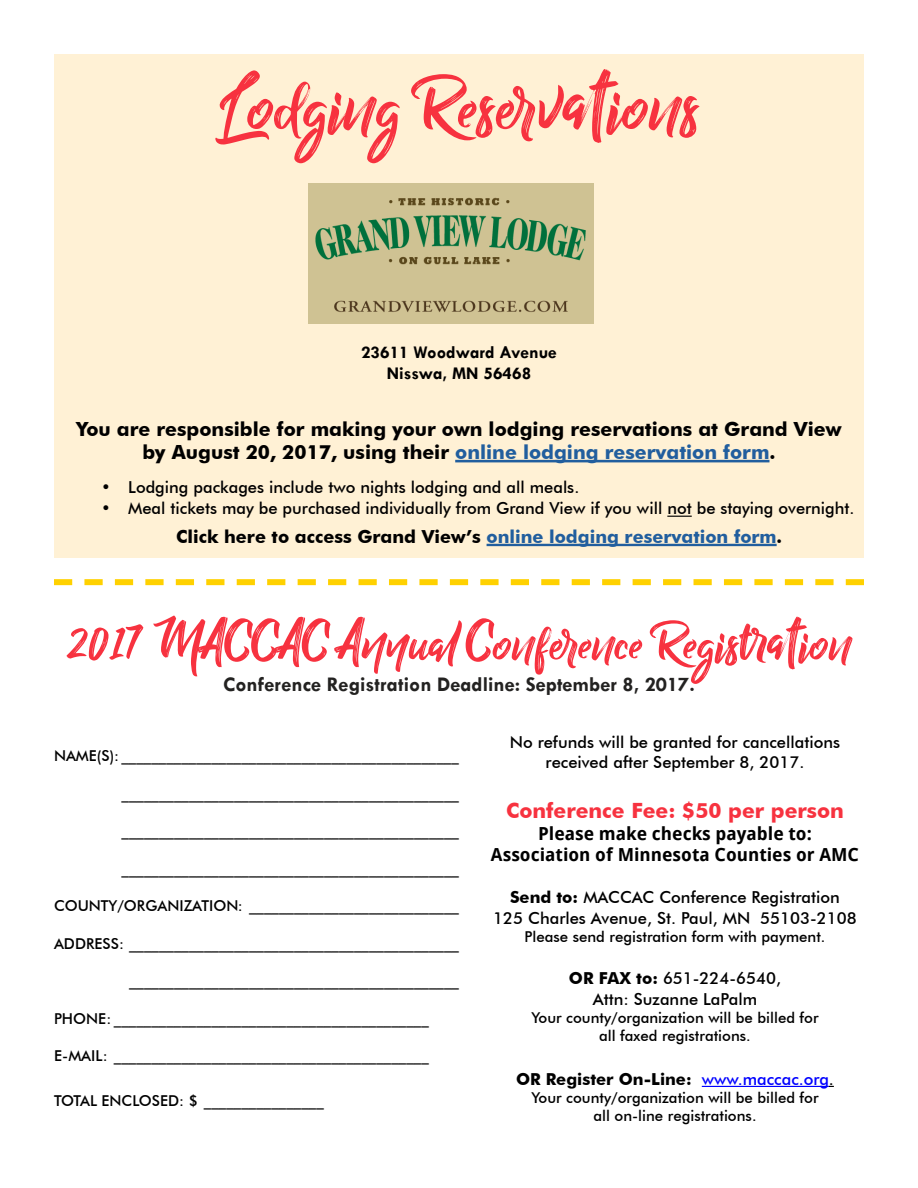
<style>
.page{position:relative;width:918px;height:1188px;background:#fff}
.page>*{position:absolute;margin:0;border:0;box-sizing:border-box;transform-origin:0 0}
.t1{font:84px "Billy Ohio";color:#f7323f}
.t2{font:60px "Billy Ohio";color:#f7323f}
.t3{font:700 21px "Tw Cen";color:#232221}
.t4{font:700 21px "Futura BT";color:#f7323f}
.t5{font:700 19.5px/23.4px "Futura BT";color:#000;text-align:center}
.t6{font:700 18px/21.6px "Droid Sans";color:#000;text-align:center}
.t7{font:700 18px "Futura BT";color:#000}
.t8{font:700 18px "Tw Cen";color:#000}
.t9{font:500 16.5px/19.8px "Futura BT";color:#000;text-align:center}
.t10{font:700 16.5px "Futura BT";color:#000}
.t11{font:500 15px/18px "Futura BT";color:#000;text-align:center}
.s1{color:#215e9e}
.s2{font-weight:700}
.s3{font-weight:500;color:#00f}
.s4{font-weight:500}
</style>
<div class="page">
<hr style="left:702px;top:1086px;width:127px;height:1px;background:#00f">
<svg style="left:54px;top:579px;width:810px;height:6px"></svg>
<div style="left:54px;top:54px;width:810px;height:503px;background:#fff1d5"></div>
<hr style="left:455px;top:460px;width:314px;height:2px;background:#215e9e">
<svg style="left:667px;top:516px;width:25px;height:1px"></svg>
<hr style="left:487px;top:544px;width:290px;height:2px;background:#215e9e">
<img style="left:309px;top:184px;width:285px;height:140px">
<p class="t1" style="left:218px;top:54px;width:483px">Lodging Reservations</p>
<p class="t8" style="left:361px;top:341px;width:197px">23611 Woodward Avenue</p>
<p class="t8" style="left:387px;top:363px;width:146px">Nisswa, MN 56468</p>
<p class="t5" style="left:77px;top:417px;width:766px">You are responsible for making your own lodging reservations at Grand View by August 20, 2017, using their <span class="s1">online lodging reservation form</span>.</p>
<p class="t9" style="left:101px;top:478px;width:480px">• Lodging packages include two nights lodging and all meals.</p>
<p class="t9" style="left:101px;top:499px;width:755px">• Meal tickets may be purchased individually from Grand View if you will not be staying overnight.</p>
<p class="t7" style="left:176px;top:526px;width:608px">Click here to access Grand View’s <span class="s1">online lodging reservation form</span>.</p>
<p class="t2" style="left:67px;top:606px;width:786px">2017 MACCAC Annual Conference Registration</p>
<p class="t3" style="left:223px;top:672px;width:473px">Conference Registration Deadline: September 8, 2017.</p>
<p class="t11" style="left:54px;top:747px;width:406px">NAME(S): _____________________________________________</p>
<p class="t11" style="left:122px;top:784px;width:339px">_____________________________________________</p>
<p class="t11" style="left:122px;top:822px;width:339px">_____________________________________________</p>
<p class="t11" style="left:122px;top:859px;width:339px">_____________________________________________</p>
<p class="t11" style="left:54px;top:897px;width:407px">COUNTY/ORGANIZATION: ____________________________</p>
<p class="t11" style="left:54px;top:934px;width:407px">ADDRESS: ____________________________________________</p>
<p class="t11" style="left:129px;top:972px;width:331px">____________________________________________</p>
<p class="t11" style="left:54px;top:1009px;width:376px">PHONE: __________________________________________</p>
<p class="t11" style="left:54px;top:1047px;width:376px">E-MAIL: __________________________________________</p>
<p class="t11" style="left:54px;top:1092px;width:271px">TOTAL ENCLOSED: $ ________________</p>
<p class="t9" style="left:510px;top:732px;width:332px">No refunds will be granted for cancellations received after September 8, 2017.</p>
<p class="t4" style="left:506px;top:798px;width:339px">Conference Fee: $50 per person</p>
<p class="t6" style="left:491px;top:823px;width:370px">Please make checks payable to:<br>Association of Minnesota Counties or AMC</p>
<p class="t9" style="left:510px;top:887px;width:331px"><span class="s2">Send to:</span> MACCAC Conference Registration</p>
<p class="t9" style="left:493px;top:909px;width:365px">125 Charles Avenue, St. Paul, MN 55103-2108</p>
<p class="t11" style="left:525px;top:928px;width:302px">Please send registration form with payment.</p>
<p class="t9" style="left:569px;top:967px;width:214px;line-height:21.6px"><span class="s2">OR FAX to:</span> 651-224-6540,<br>Attn: Suzanne LaPalm</p>
<p class="t11" style="left:531px;top:1009px;width:289px">Your county/organization will be billed for all faxed registrations.</p>
<p class="t10" style="left:516px;top:1069px;width:319px">OR Register On-Line: <span class="s3">www.maccac.org</span><span class="s4">.</span></p>
<p class="t11" style="left:531px;top:1088px;width:289px">Your county/organization will be billed for all on-line registrations.</p>
</div>
